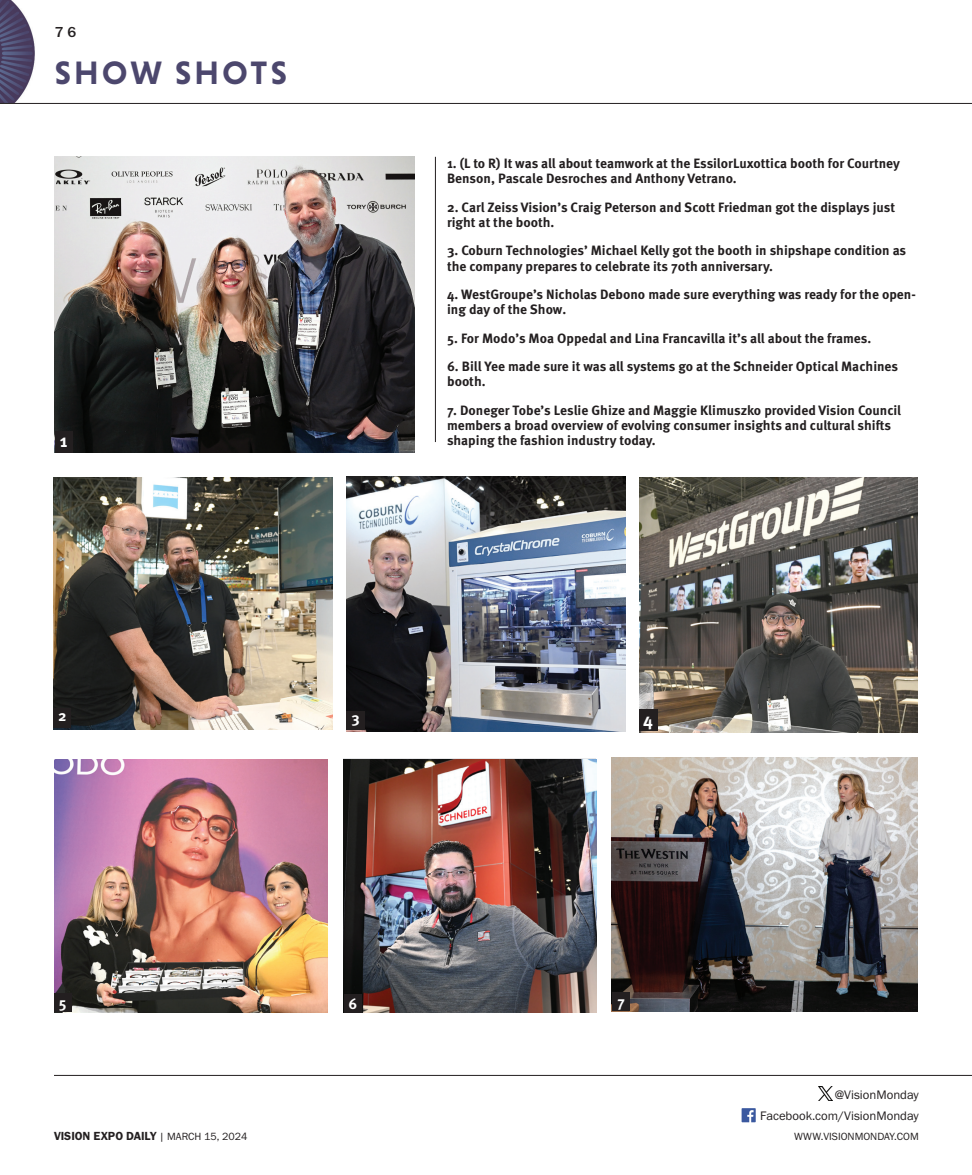
<style>
.page{position:relative;width:972px;height:1175px;background:#fff}
.page>*{position:absolute;margin:0;border:0;box-sizing:border-box;transform-origin:0 0}
.t1{font:700 33px "Niveau Grotesk";letter-spacing:.1em;color:#4c476d}
.t2{font:700 18px "Meta Pro";color:#fff}
.t3{font:700 15px "Meta Pro";color:#fff}
.t4{font:500 15px "Franklin Gothic URW";color:#231f20}
.t5{font:700 13.5px/15px "Meta Pro";color:#231f20}
.t6{font:12.75px "Franklin Gothic URW Boo";color:#231f20}
.t7{font:12.15px "Franklin Gothic URW Dem";color:#231f20}
.t8{font:10.8px "Franklin Gothic URW Boo";color:#231f20}
.s1{font-family:"Franklin Gothic URW Boo";font-size:10.8px}
</style>
<div class="page">
<img style="left:0;top:0;width:36px;height:103px">
<hr style="left:0;top:103px;width:972px;height:1px;background:#231f20">
<img style="left:742px;top:1108px;width:14px;height:14px">
<img style="left:818px;top:1086px;width:14px;height:14px">
<hr style="left:54px;top:1075px;width:918px;height:1px;background:#231f20">
<img style="left:343px;top:759px;width:253px;height:253px">
<img style="left:54px;top:759px;width:273px;height:253px">
<img style="left:639px;top:477px;width:279px;height:255px">
<img style="left:346px;top:476px;width:279px;height:255px">
<img style="left:54px;top:157px;width:361px;height:295px">
<div style="left:55px;top:431px;width:17px;height:21px;background:#231f20"></div>
<img style="left:54px;top:477px;width:279px;height:252px">
<div style="left:639px;top:709px;width:18px;height:22px;background:#231f20"></div>
<div style="left:54px;top:708px;width:17px;height:20px;background:#231f20"></div>
<div style="left:346px;top:711px;width:19px;height:18px;background:#231f20"></div>
<div style="left:344px;top:994px;width:18px;height:18px;background:#231f20"></div>
<div style="left:54px;top:993px;width:18px;height:18px;background:#231f20"></div>
<hr style="left:435px;top:157px;width:1px;height:285px;background:#231f20">
<img style="left:612px;top:758px;width:306px;height:253px">
<div style="left:612px;top:992px;width:18px;height:18px;background:#231f20"></div>
<p class="t4" style="left:55px;top:23px;width:23px">76</p>
<h1 class="t1" style="left:55px;top:53px;width:234px">SHOW SHOTS</h1>
<h2 class="t2" style="left:60px;top:427px;width:9px">1</h2>
<p class="t5" style="left:447px;top:155px;width:454px">1. (L to R) It was all about teamwork at the EssilorLuxottica booth for Courtney<br>Benson, Pascale Desroches and Anthony Vetrano.</p>
<p class="t5" style="left:447px;top:199px;width:450px">2. Carl Zeiss Vision’s Craig Peterson and Scott Friedman got the displays just right at the booth.</p>
<p class="t5" style="left:447px;top:242px;width:461px">3. Coburn Technologies’ Michael Kelly got the booth in shipshape condition as the company prepares to celebrate its 70th anniversary.</p>
<p class="t5" style="left:447px;top:286px;width:470px">4. WestGroupe’s Nicholas Debono made sure everything was ready for the open&shy;ing day of the Show.</p>
<p class="t5" style="left:447px;top:329px;width:426px">5. For Modo’s Moa Oppedal and Lina Francavilla it’s all about the frames.</p>
<p class="t5" style="left:447px;top:358px;width:453px">6. Bill Yee made sure it was all systems go at the Schneider Optical Machines booth.</p>
<p class="t5" style="left:447px;top:401px;width:456px">7. Doneger Tobe’s Leslie Ghize and Maggie Klimuszko provided Vision Council members a broad overview of evolving consumer insights and cultural shifts shaping the fashion industry today.</p>
<p class="t3" style="left:58px;top:704px;width:10px">2</p>
<p class="t3" style="left:351px;top:706px;width:10px">3</p>
<h2 class="t2" style="left:643px;top:705px;width:11px">4</h2>
<p class="t3" style="left:59px;top:991px;width:9px">5</p>
<p class="t3" style="left:349px;top:991px;width:10px">6</p>
<p class="t3" style="left:617px;top:989px;width:9px">7</p>
<p class="t6" style="left:835px;top:1087px;width:85px">@VisionMonday</p>
<p class="t6" style="left:760px;top:1107px;width:160px">Facebook.com/VisionMonday</p>
<p class="t7" style="left:54px;top:1128px;width:195px">VISION EXPO DAILY <span class="s1">| MARCH 15, 2024</span></p>
<p class="t8" style="left:794px;top:1129px;width:126px">WWW.VISIONMONDAY.COM</p>
</div>
